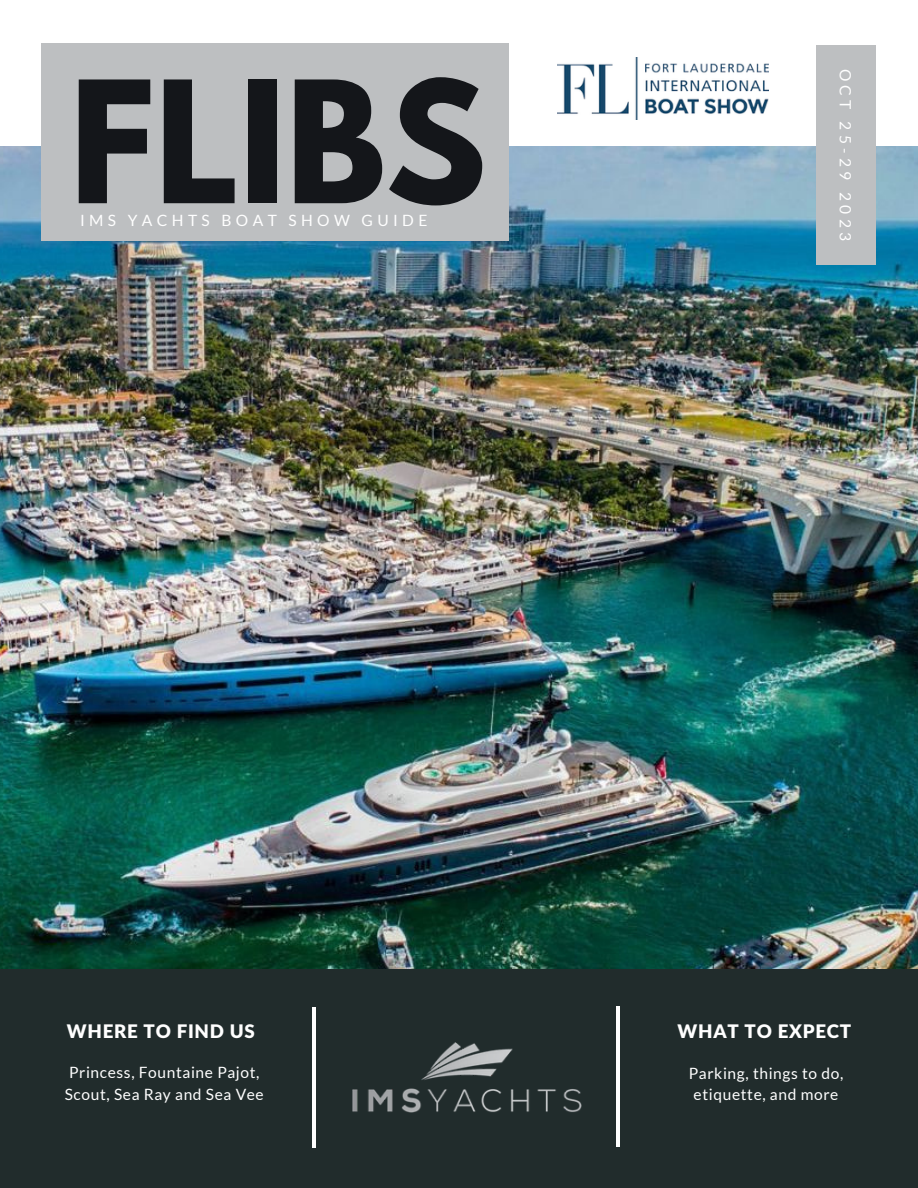
<style>
.page{position:relative;width:918px;height:1188px;background:#fff}
.page>*{position:absolute;margin:0;border:0;box-sizing:border-box;transform-origin:0 0}
.t1{font:700 150px "League Spartan";color:#14161a}
.t2{font:900 18.75px "Lato Latin";letter-spacing:.04em;color:#fff}
.t3{font:15.6px/21.3px "Lato";letter-spacing:.04em;color:#fff}
.t4{font:15.6px "Lato";letter-spacing:.28em;color:#fff}
</style>
<div class="page">
<img style="left:0;top:146px;width:918px;height:823px">
<div style="left:41px;top:44px;width:468px;height:197px;background:#bdbfc1"></div>
<div style="left:0;top:969px;width:918px;height:219px;background:#212c2c"></div>
<hr style="left:312px;top:1007px;width:3px;height:141px;background:#fff">
<hr style="left:616px;top:1006px;width:4px;height:141px;background:#fff">
<div style="left:817px;top:45px;width:58px;height:219px;background:#bdbfc1"></div>
<img style="left:352px;top:1043px;width:230px;height:69px">
<img style="left:558px;top:57px;width:210px;height:62px">
<p class="t1" style="left:70px;top:68px;width:418px">FLIBS</p>
<p class="t4" style="left:80px;top:210px;width:198px">IMS YACHTS BOA T</p>
<p class="t4" style="left:289px;top:210px;width:140px">SHOW GUIDE</p>
<p class="t4" style="left:855px;top:69px;width:174px;rotate:90deg">OCT 25-29 2023</p>
<p class="t2" style="left:67px;top:1023px;width:190px">WHERE TO FIND US</p>
<p class="t3" style="left:65px;top:1062px;width:201px">Princess, Fountaine Pajot,<br>Scout, Sea Ray and Sea Vee</p>
<p class="t2" style="left:678px;top:1023px;width:175px">WHAT TO EXPECT</p>
<p class="t3" style="left:689px;top:1062px;width:156px;text-align:center">Parking, things to do, etiquette, and more</p>
</div>
